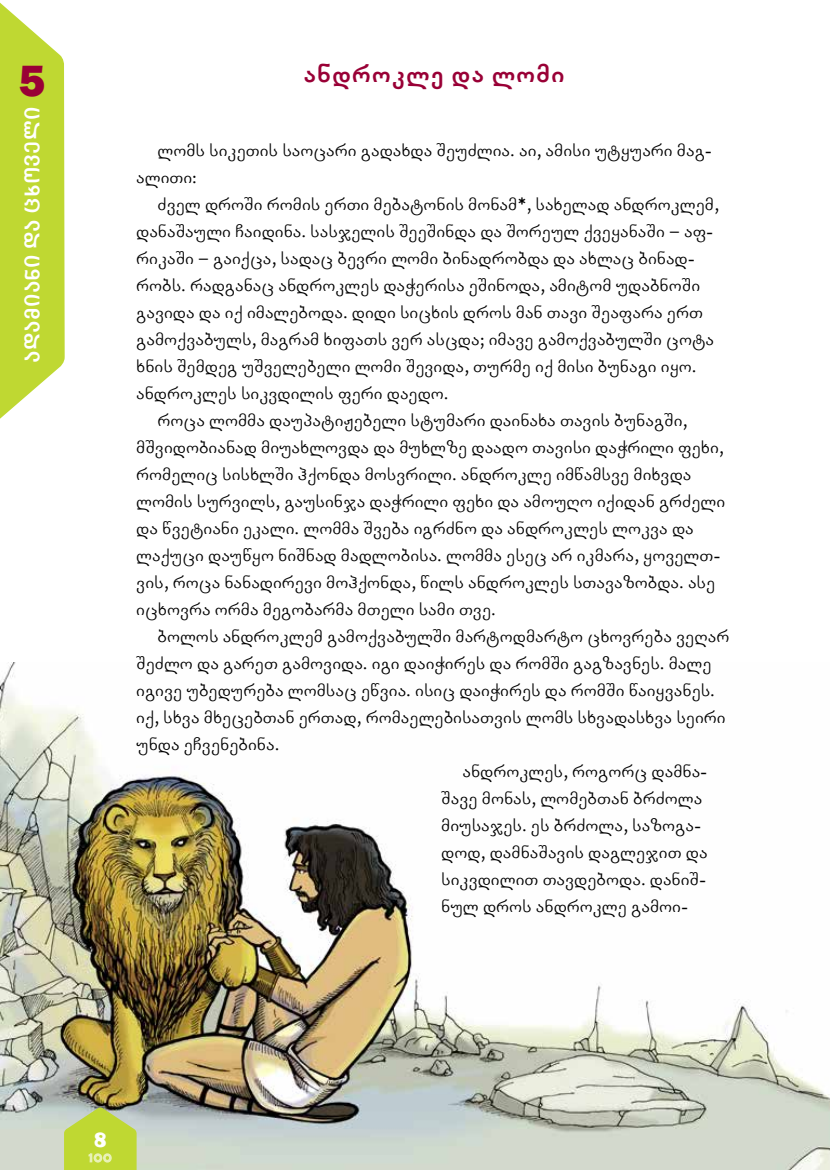
<style>
.page{position:relative;width:830px;height:1170px;background:#fff}
.page>*{position:absolute;margin:0;border:0;box-sizing:border-box;transform-origin:0 0}
.t1{font:800 45px "Franklin Gothic";color:#990036}
.t2{font:800 25.5px "Kolhety New";letter-spacing:.03em;color:#990036}
.t3{font:700 24px "Berlin Sans FB Demi";color:#fff}
.t4{font:700 21px "Kolhety New";color:#fff}
.t5{font:18px/27px "Kolhety Normal New";color:#000}
</style>
<div class="page">
<img style="left:0;top:662px;width:829px;height:507px">
<svg style="left:0;top:2px;width:65px;height:417px;background:#c8dd4f"></svg>
<svg style="left:64px;top:1106px;width:72px;height:63px;background:#bdd251"></svg>
<h1 class="t1" style="left:19px;top:54px;width:28px">5</h1>
<p class="t4" style="left:20px;top:363px;width:257px;rotate:-90deg">adamiani da cxoveli</p>
<h2 class="t2" style="left:303px;top:64px;width:263px">androkle da lomi</h2>
<p class="t5" style="left:136px;top:139px;width:577px;text-indent:21px">LOMS SIKETIS SAOCARI GADAXDA SEUZLIA. AI, AMISI UTYUARI MAG-<br>ALITI:</p>
<p class="t5" style="left:157px;top:193px;width:562px">ZVEL DROSI ROMIS ERTI MEBATONIS MONAM*, SAXELAD ANDROKLEM,</p>
<p class="t5" style="left:136px;top:220px;width:578px">DANASAULI CAIDINA. SASJELIS SEESINDA DA SOREUL QVEYANASI – AF-</p>
<p class="t5" style="left:136px;top:247px;width:560px">RIKASI – GAIQCA, SADAC BEVRI LOMI BINADROBDA DA AXLAC BINAD-</p>
<p class="t5" style="left:136px;top:274px;width:565px">ROBS. RADGANAC ANDROKLES DAWERISA ESINODA, AMITOM UDABNOSI</p>
<p class="t5" style="left:136px;top:301px;width:568px">GAVIDA DA IQ IMALEBODA. DIDI SICXIS DROS MAN TAVI SEAFARA ERT</p>
<p class="t5" style="left:136px;top:328px;width:579px">GAMOQVABULS, MAGRAM XIFATS VER ASCDA; IMAVE GAMOQVABULSI COTA</p>
<p class="t5" style="left:136px;top:355px;width:561px">XNIS SEMDEG USVELEBELI LOMI SEVIDA, TURME IQ MISI BUNAGI IYO.</p>
<p class="t5" style="left:136px;top:382px;width:314px">ANDROKLES SIKVDILIS FERI DAEDO.</p>
<p class="t5" style="left:157px;top:409px;width:531px">ROCA LOMMA DAUPATIJEBELI STUMARI DAINAXA TAVIS BUNAGSI,</p>
<p class="t5" style="left:136px;top:436px;width:588px">MSVIDOBIANAD MIUAXLOVDA DA MUXLZE DAADO TAVISI DAWRILI FEXI,</p>
<p class="t5" style="left:136px;top:463px;width:556px">ROMELIC SISXLSI HQONDA MOSVRILI. ANDROKLE IMWAMSVE MIXVDA</p>
<p class="t5" style="left:136px;top:490px;width:590px">LOMIS SURVILS, GAUSINJA DAWRILI FEXI DA AMOURO IQIDAN GRZELI</p>
<p class="t5" style="left:136px;top:517px;width:558px">DA WVETIANI EKALI. LOMMA SVEBA IGRZNO DA ANDROKLES LOKVA DA</p>
<p class="t5" style="left:136px;top:544px;width:585px">LAQUCI DAUWYO NISNAD MADLOBISA. LOMMA ESEC AR IKMARA, YOVELT-</p>
<p class="t5" style="left:136px;top:571px;width:580px">VIS, ROCA NANADIREVI MOHQONDA, WILS ANDROKLES STAVAZOBDA. ASE</p>
<p class="t5" style="left:136px;top:598px;width:361px">ICXOVRA ORMA MEGOBARMA MTELI SAMI TVE.</p>
<p class="t5" style="left:157px;top:625px;width:573px">BOLOS ANDROKLEM GAMOQVABULSI MARTODMARTO CXOVREBA VERAR</p>
<p class="t5" style="left:136px;top:652px;width:576px">SEZLO DA GARET GAMOVIDA. IGI DAIWIRES DA ROMSI GAGZAVNES. MALE</p>
<p class="t5" style="left:136px;top:679px;width:580px">IGIVE UBEDUREBA LOMSAC EWVIA. ISIC DAIWIRES DA ROMSI WAIYVANES.</p>
<p class="t5" style="left:136px;top:706px;width:590px">IQ, SXVA MXECEBTAN ERTAD, ROMAELEBISATVIS LOMS SXVADASXVA SEIRI</p>
<p class="t5" style="left:136px;top:733px;width:145px">UNDA ECVENEBINA.</p>
<p class="t5" style="left:462px;top:760px;width:246px">ANDROKLES, ROGORC DAMNA-</p>
<p class="t5" style="left:441px;top:787px;width:262px">SAVE MONAS, LOMEBTAN BRZOLA</p>
<p class="t5" style="left:441px;top:814px;width:261px">MIUSAJES. ES BRZOLA, SAZOGA-</p>
<p class="t5" style="left:441px;top:841px;width:268px">DOD, DAMNASAVIS DAGLEJIT DA</p>
<p class="t5" style="left:441px;top:868px;width:266px">SIKVDILIT TAVDEBODA. DANIS-</p>
<p class="t5" style="left:441px;top:895px;width:248px">NUL DROS ANDROKLE GAMOI-</p>
<h3 class="t3" style="left:94px;top:1124px;width:13px">8</h3>
</div>
